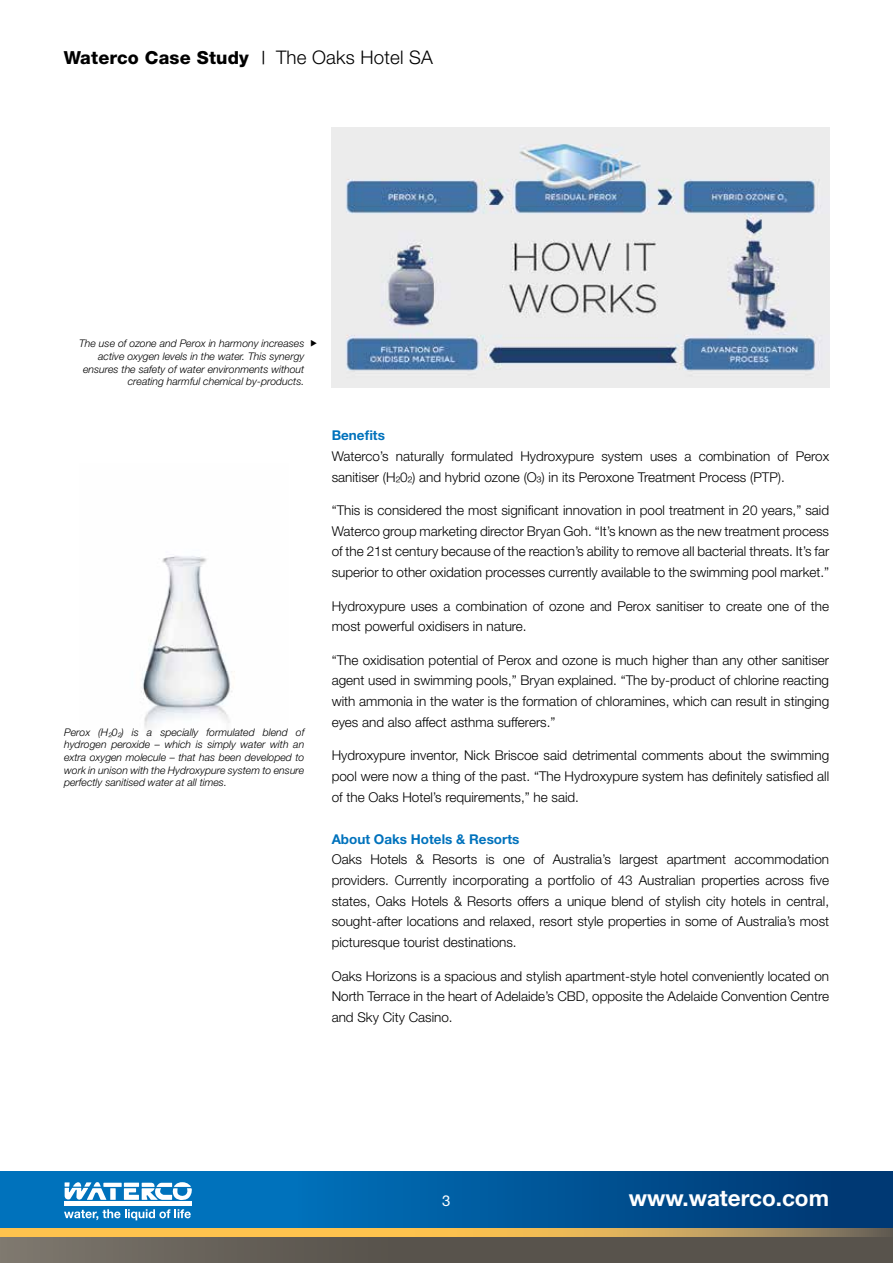
<style>
.page{position:relative;width:893px;height:1263px;background:#fff}
.page>*{position:absolute;margin:0;border:0;box-sizing:border-box;transform-origin:0 0}
.t1{font:700 22.5px "Helvetica Neue";color:#fff}
.t2{font:800 18px "Helvetica Neue";letter-spacing:.01em;color:#000}
.t3{font:15px "Helvetica Neue";color:#fff}
.t4{font:300 13.5px/20.7px "Helvetica Neue";color:#000;text-align:justify}
.t5{font:700 13.5px "Helvetica Neue";color:#0072bc}
.t6{font:italic 300 10.5px/12.6px "Helvetica Neue";color:#000;text-align:justify}
.s1{font-weight:400}
.s2{font-weight:300;font-size:18.75px}
</style>
<div class="page">
<svg style="left:0;top:1171px;width:893px;height:58px;background:#045c9c"></svg>
<div style="left:0;top:1229px;width:893px;height:34px;background:linear-gradient(to right,#716b62,#4f4a44)"></div>
<svg style="left:0;top:1229px;width:893px;height:7px;background:#e0b154"></svg>
<svg style="left:65px;top:1182px;width:127px;height:18px"></svg>
<div style="left:64px;top:1201px;width:128px;height:5px;background:#fff"></div>
<svg style="left:64px;top:1209px;width:127px;height:11px"></svg>
<img style="left:141px;top:556px;width:94px;height:173px">
<img style="left:332px;top:128px;width:497px;height:259px">
<h2 class="t2" style="left:64px;top:47px;width:371px">Waterco Case Study <span class="s1">|</span> <span class="s2">The Oaks Hotel SA</span></h2>
<p class="t6" style="left:79px;top:337px;width:227px;text-align:right">The use of ozone and Perox in harmony increases active oxygen levels in the water. This synergy ensures the safety of water environments without creating harmful chemical by-products.</p>
<p class="t6" style="left:64px;top:725px;width:242px">Perox (H²0²) is a specially formulated blend of hydrogen peroxide – which is simply water with an extra oxygen molecule – that has been developed to work in unison with the Hydroxypure system to ensure perfectly sanitised water at all times.</p>
<p class="t5" style="left:332px;top:427px;width:55px">Benefits</p>
<p class="t4" style="left:332px;top:445px;width:499px">Waterco’s naturally formulated Hydroxypure system uses a combination of Perox sanitiser (H²0²) and hybrid ozone (O³) in its Peroxone Treatment Process (PTP).</p>
<p class="t4" style="left:332px;top:499px;width:499px">“This is considered the most significant innovation in pool treatment in 20 years,” said Waterco group marketing director Bryan Goh. “It’s known as the new treatment process of the 21st century because of the reaction’s ability to remove all bacterial threats. It’s far superior to other oxidation processes currently available to the swimming pool market.”</p>
<p class="t4" style="left:332px;top:595px;width:499px">Hydroxypure uses a combination of ozone and Perox sanitiser to create one of the most powerful oxidisers in nature.</p>
<p class="t4" style="left:332px;top:649px;width:499px">“The oxidisation potential of Perox and ozone is much higher than any other sanitiser agent used in swimming pools,” Bryan explained. “The by-product of chlorine reacting with ammonia in the water is the formation of chloramines, which can result in stinging eyes and also affect asthma sufferers.”</p>
<p class="t4" style="left:332px;top:745px;width:499px">Hydroxypure inventor, Nick Briscoe said detrimental comments about the swimming pool were now a thing of the past. “The Hydroxypure system has definitely satisfied all of the Oaks Hotel’s requirements,” he said.</p>
<p class="t5" style="left:332px;top:830px;width:189px">About Oaks Hotels &amp; Resorts</p>
<p class="t4" style="left:332px;top:849px;width:499px">Oaks Hotels &amp; Resorts is one of Australia’s largest apartment accommodation providers. Currently incorporating a portfolio of 43 Australian properties across five states, Oaks Hotels &amp; Resorts offers a unique blend of stylish city hotels in central, sought-after locations and relaxed, resort style properties in some of Australia’s most picturesque tourist destinations.</p>
<p class="t4" style="left:332px;top:965px;width:499px">Oaks Horizons is a spacious and stylish apartment-style hotel conveniently located on North Terrace in the heart of Adelaide’s CBD, opposite the Adelaide Convention Centre and Sky City Casino.</p>
<p class="t3" style="left:442px;top:1191px;width:10px">3</p>
<h1 class="t1" style="left:629px;top:1183px;width:202px">www.waterco.com</h1>
</div>
